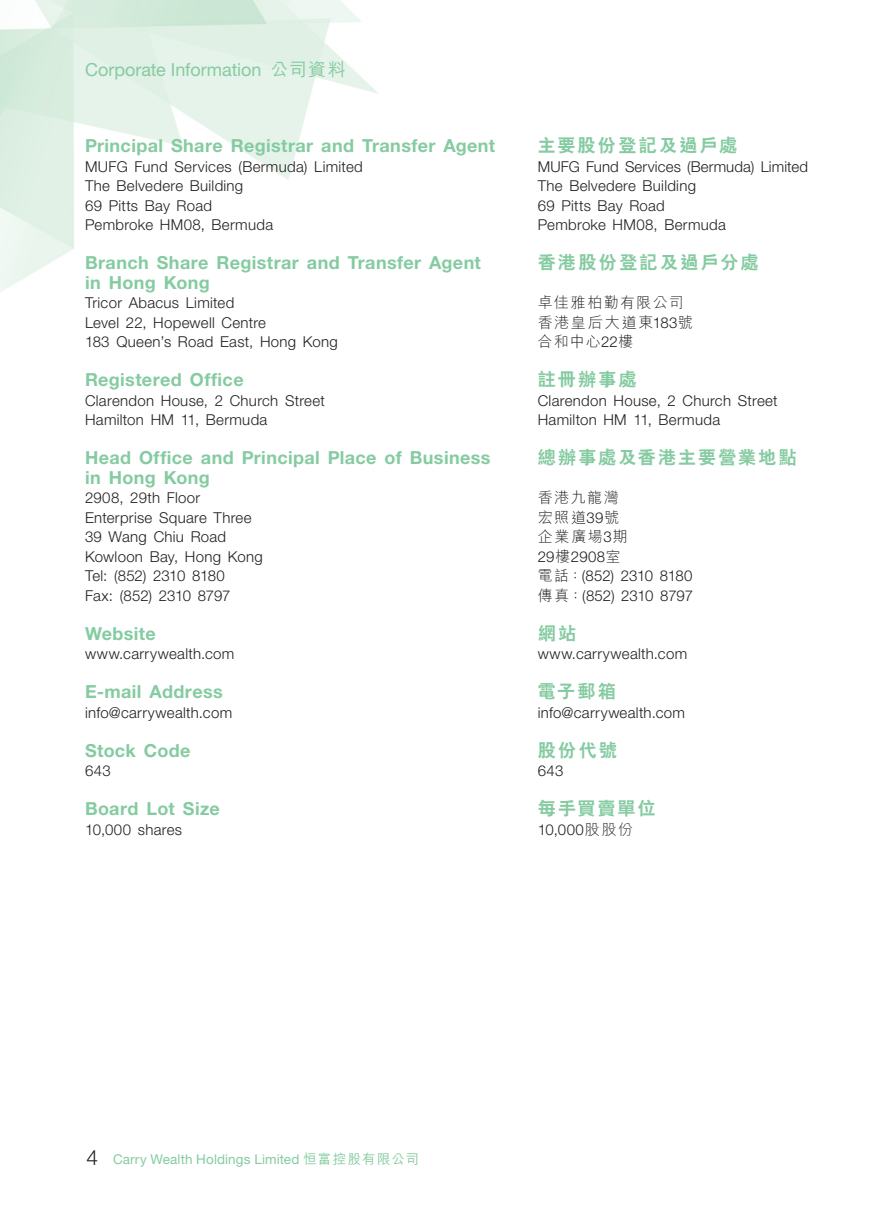
<style>
.page{position:relative;width:893px;height:1212px;background:#fff}
.page>*{position:absolute;margin:0;border:0;box-sizing:border-box;transform-origin:0 0}
._03_H1{font:700 18px/19.5px "Helvetica Neue LT Std";letter-spacing:.02em;color:#85cba1}
._03_H1-2{font:800 18px "C Hei 2 HK";letter-spacing:.125em;color:#85cba1}
.t1{font:18px "Helvetica Neue LT Std";color:#85cba1}
._11_P0{font:300 15px "Helvetica Neue LT Std";letter-spacing:.02em;color:#231f20}
._11_P0-2{font:300 15px "Helvetica Neue LT Std";letter-spacing:-.015em;color:#231f20}
._11_P0-3{font:300 15px "M Hei HK";letter-spacing:.1em;color:#231f20}
._11_P0-4{font:300 15px "Helvetica Neue LT Std";letter-spacing:-.01em;color:#231f20}
._11_P0-5{font:300 15px "M Hei HK";letter-spacing:.125em;color:#231f20}
.t2{font:13.5px "Helvetica Neue LT Std";letter-spacing:.01em;color:#85cba1}
.s1{font-family:"M Hei HK";font-weight:500}
.s2{font-family:"Helvetica Neue LT Std"}
.s3{font-family:"M Hei HK"}
.s4{font-weight:300;font-size:21px;color:#231f20}
</style>
<div class="page">
<p class="t1" style="left:85px;top:59px;width:262px">Corporate Information <span class="s1">公司資料</span></p>
<p class="_03_H1" style="left:85px;top:136px;width:412px">Principal Share Registrar and Transfer Agent</p>
<p class="_11_P0" style="left:85px;top:157px;width:279px">MUFG Fund Services (Bermuda) Limited</p>
<p class="_11_P0" style="left:85px;top:177px;width:160px">The Belvedere Building</p>
<p class="_11_P0" style="left:85px;top:196px;width:129px">69 Pitts Bay Road</p>
<p class="_11_P0" style="left:85px;top:216px;width:190px">Pembroke HM08, Bermuda</p>
<p class="_03_H1" style="left:85px;top:253px;width:397px">Branch Share Registrar and Transfer Agent in Hong Kong</p>
<p class="_11_P0" style="left:85px;top:294px;width:151px">Tricor Abacus Limited</p>
<p class="_11_P0" style="left:85px;top:313px;width:183px">Level 22, Hopewell Centre</p>
<p class="_11_P0" style="left:85px;top:333px;width:254px">183 Queen’s Road East, Hong Kong</p>
<p class="_03_H1" style="left:85px;top:370px;width:160px">Registered Office</p>
<p class="_11_P0" style="left:85px;top:391px;width:241px">Clarendon House, 2 Church Street</p>
<p class="_11_P0" style="left:85px;top:411px;width:184px">Hamilton HM 11, Bermuda</p>
<p class="_03_H1" style="left:85px;top:448px;width:407px">Head Office and Principal Place of Business in Hong Kong</p>
<p class="_11_P0" style="left:85px;top:489px;width:117px">2908, 29th Floor</p>
<p class="_11_P0" style="left:85px;top:508px;width:168px">Enterprise Square Three</p>
<p class="_11_P0" style="left:85px;top:528px;width:143px">39 Wang Chiu Road</p>
<p class="_11_P0" style="left:85px;top:547px;width:179px">Kowloon Bay, Hong Kong</p>
<p class="_11_P0-2" style="left:85px;top:567px;width:141px">Tel: (852) 2310 8180</p>
<p class="_11_P0-4" style="left:85px;top:586px;width:147px">Fax: (852) 2310 8797</p>
<p class="_03_H1" style="left:85px;top:623px;width:72px">Website</p>
<p class="_11_P0" style="left:85px;top:645px;width:151px">www.carrywealth.com</p>
<p class="_03_H1" style="left:85px;top:682px;width:139px">E-mail Address</p>
<p class="_11_P0" style="left:85px;top:703px;width:149px">info@carrywealth.com</p>
<p class="_03_H1" style="left:85px;top:740px;width:107px">Stock Code</p>
<p class="_11_P0" style="left:85px;top:762px;width:27px">643</p>
<p class="_03_H1" style="left:85px;top:799px;width:136px">Board Lot Size</p>
<p class="_11_P0" style="left:85px;top:820px;width:99px">10,000 shares</p>
<p class="_03_H1-2" style="left:538px;top:133px;width:201px">主要股份登記及過戶處</p>
<p class="_11_P0" style="left:538px;top:157px;width:272px">MUFG Fund Services (Bermuda) Limited</p>
<p class="_11_P0" style="left:538px;top:177px;width:160px">The Belvedere Building</p>
<p class="_11_P0" style="left:538px;top:196px;width:129px">69 Pitts Bay Road</p>
<p class="_11_P0" style="left:538px;top:216px;width:190px">Pembroke HM08, Bermuda</p>
<p class="_03_H1-2" style="left:538px;top:250px;width:222px">香港股份登記及過戶分處</p>
<p class="_11_P0-3" style="left:538px;top:292px;width:147px">卓佳雅柏勤有限公司</p>
<p class="_11_P0-5" style="left:538px;top:312px;width:157px">香港皇后大道東<span class="s2">183</span>號</p>
<p class="_11_P0-3" style="left:538px;top:331px;width:97px">合和中心<span class="s2">22</span>樓</p>
<p class="_03_H1-2" style="left:538px;top:367px;width:100px">註冊辦事處</p>
<p class="_11_P0" style="left:538px;top:391px;width:241px">Clarendon House, 2 Church Street</p>
<p class="_11_P0" style="left:538px;top:411px;width:184px">Hamilton HM 11, Bermuda</p>
<p class="_03_H1-2" style="left:538px;top:445px;width:261px">總辦事處及香港主要營業地點</p>
<p class="_11_P0-3" style="left:538px;top:487px;width:82px">香港九龍灣</p>
<p class="_11_P0-3" style="left:538px;top:507px;width:83px">宏照道<span class="s2">39</span>號</p>
<p class="_11_P0-3" style="left:538px;top:526px;width:91px">企業廣場<span class="s2">3</span>期</p>
<p class="_11_P0" style="left:538px;top:547px;width:84px">29<span class="s3">樓</span>2908<span class="s3">室</span></p>
<p class="_11_P0-2" style="left:538px;top:567px;width:156px"><span class="s3">電話：</span>(852) 2310 8180</p>
<p class="_11_P0-2" style="left:538px;top:586px;width:157px"><span class="s3">傳真：</span>(852) 2310 8797</p>
<p class="_03_H1-2" style="left:538px;top:621px;width:40px">網站</p>
<p class="_11_P0" style="left:538px;top:645px;width:151px">www.carrywealth.com</p>
<p class="_03_H1-2" style="left:538px;top:679px;width:80px">電子郵箱</p>
<p class="_11_P0" style="left:538px;top:703px;width:149px">info@carrywealth.com</p>
<p class="_03_H1-2" style="left:538px;top:738px;width:81px">股份代號</p>
<p class="_11_P0" style="left:538px;top:762px;width:27px">643</p>
<p class="_03_H1-2" style="left:538px;top:796px;width:119px">每手買賣單位</p>
<p class="_11_P0" style="left:538px;top:820px;width:97px">10,000<span class="s3">股股份</span></p>
<p class="t2" style="left:87px;top:1151px;width:334px"><span class="s4">4</span> Carry Wealth Holdings Limited <span class="s1">恒富控股有限公司</span></p>
</div>
